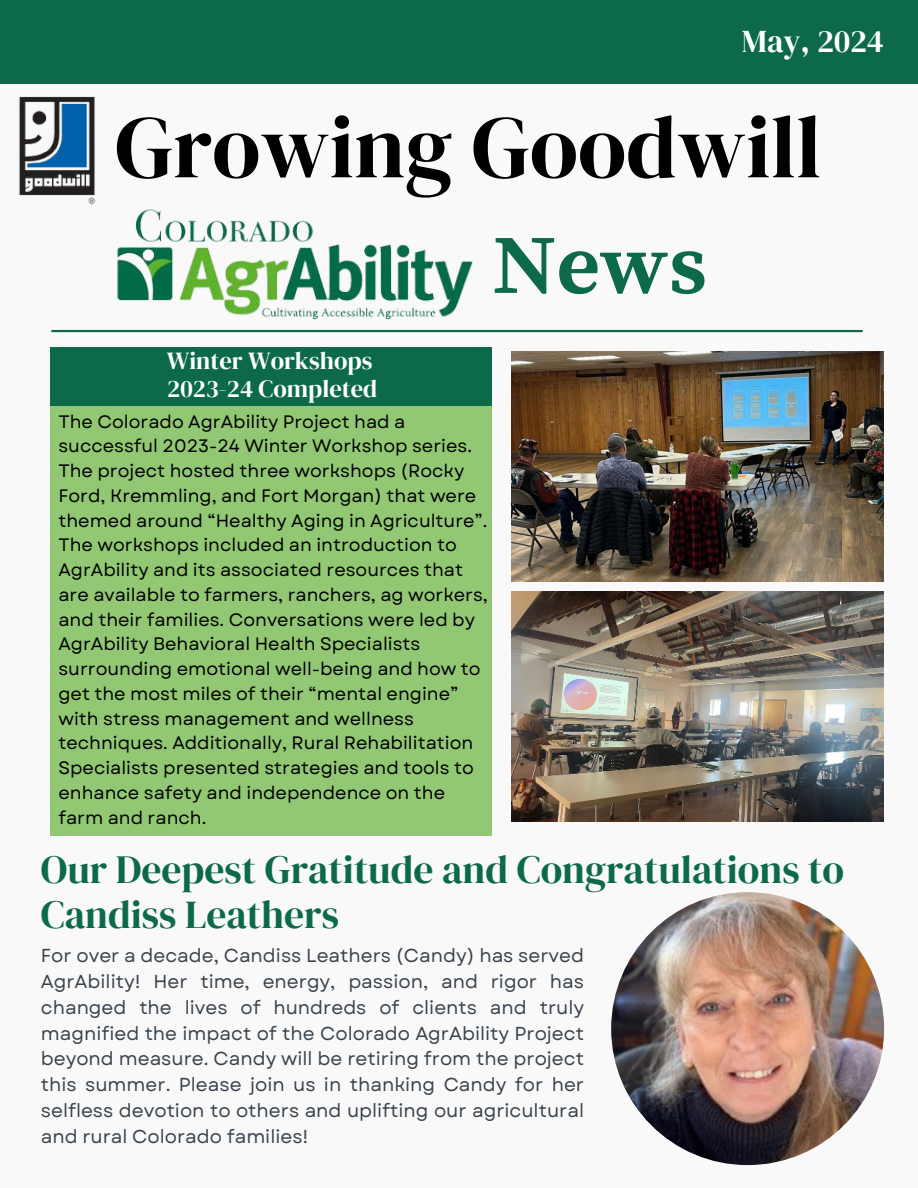
<style>
.page{position:relative;width:918px;height:1188px;background:#f9f9f9}
.page>*{position:absolute;margin:0;border:0;box-sizing:border-box;transform-origin:0 0}
.t1{font:88.5px "DM Serif Display";color:#000}
.t2{font:700 83.7px "Source Serif Pro";color:#0d6a49}
.t3{font:39.6px/45px "DM Serif Display";color:#0d6a49}
.t4{font:31.8px "DM Serif Display";color:#fff}
.t5{font:24.6px/28.2px "DM Serif Display";color:#fff}
.t6{font:18.75px/25.8px "Garet";color:#39434c;text-align:justify}
.t7{font:18px/24.8px "Garet";color:#000}
</style>
<div class="page">
<div style="left:0;top:0;width:918px;height:84px;background:#0d6a49"></div>
<div style="left:50px;top:347px;width:442px;height:489px;background:#92c773"></div>
<div style="left:50px;top:347px;width:442px;height:59px;background:#0d6a49"></div>
<hr style="left:51px;top:330px;width:812px;height:2px;background:#0d6a49">
<img style="left:117px;top:209px;width:356px;height:111px">
<img style="left:19px;top:96px;width:77px;height:109px">
<img style="left:611px;top:892px;width:273px;height:273px;border-radius:50%">
<img style="left:511px;top:351px;width:373px;height:230px">
<img style="left:511px;top:592px;width:373px;height:230px">
<h3 class="t4" style="left:742px;top:23px;width:144px">May, 2024</h3>
<h1 class="t1" style="left:115px;top:96px;width:708px">Growing Goodwill</h1>
<h3 class="t5" style="left:167px;top:347px;width:212px">Winter Workshops<br>2023-24 Completed</h3>
<h2 class="t2" style="left:493px;top:216px;width:216px">News</h2>
<p class="t7" style="left:58px;top:410px;width:431px">The Colorado AgrAbility Project had a successful 2023-24 Winter Workshop series.<br>The project hosted three workshops (Rocky Ford, Kremmling, and Fort Morgan) that were themed around “Healthy Aging in Agriculture”.<br>The workshops included an introduction to AgrAbility and its associated resources that are available to farmers, ranchers, ag workers, and their families. Conversations were led by AgrAbility Behavioral Health Specialists surrounding emotional well-being and how to get the most miles of their “mental engine” with stress management and wellness techniques. Additionally, Rural Rehabilitation Specialists presented strategies and tools to enhance safety and independence on the farm and ranch.</p>
<h3 class="t3" style="left:41px;top:848px;width:805px">Our Deepest Gratitude and Congratulations to<br>Candiss Leathers</h3>
<p class="t6" style="left:41px;top:943px;width:545px">For over a decade, Candiss Leathers (Candy) has served AgrAbility! Her time, energy, passion, and rigor has changed the lives of hundreds of clients and truly magnified the impact of the Colorado AgrAbility Project beyond measure. Candy will be retiring from the project this summer. Please join us in thanking Candy for her selfless devotion to others and uplifting our agricultural and rural Colorado families!</p>
</div>
